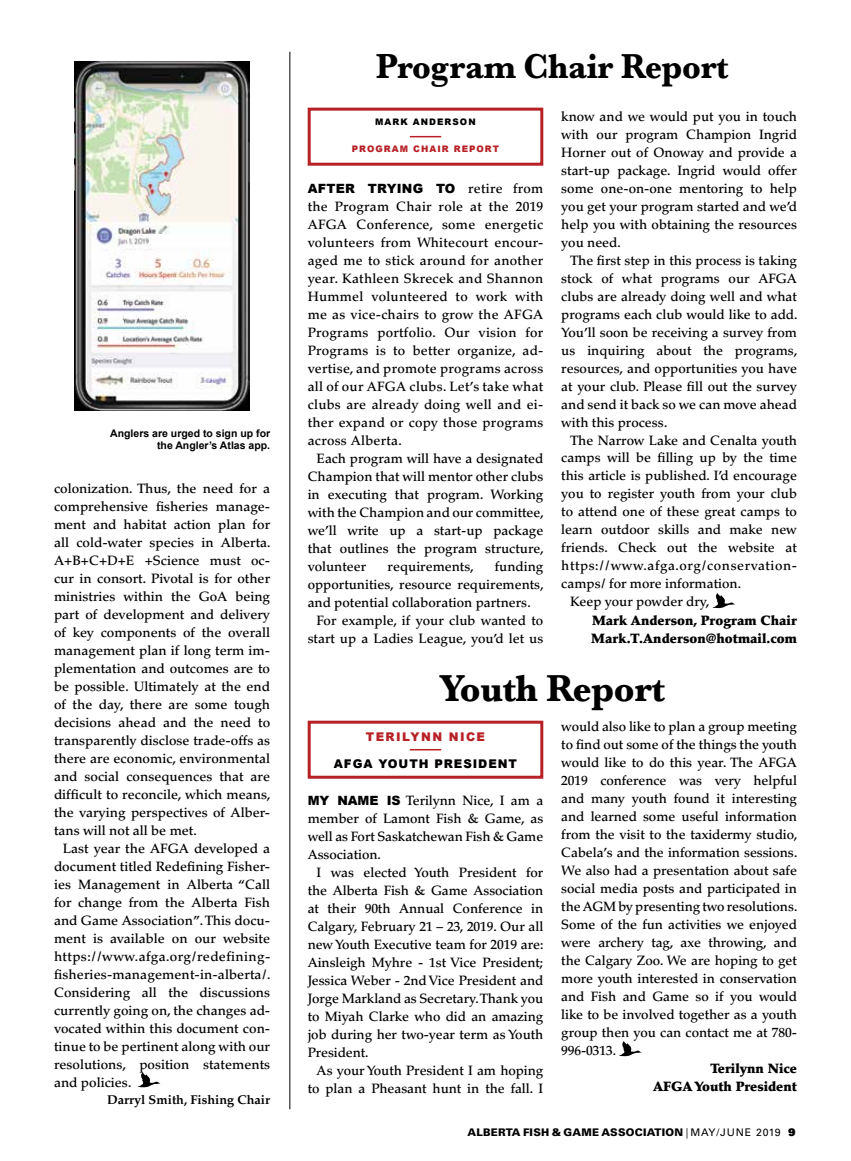
<style>
.page{position:relative;width:851px;height:1161px;background:#fff}
.page>*{position:absolute;margin:0;border:0;box-sizing:border-box;transform-origin:0 0}
.t1{font:700 39px "Baskerville";letter-spacing:-.01em;color:#000;scale:.95 1}
.t2{font:700 36px "Baskerville";letter-spacing:-.01em;color:#000;scale:.93 1}
.t3{font:500 13.5px/18px "Palatino LT Std";color:#000;text-align:justify}
.t4{font:900 13.5px/18px "Palatino LT Std";color:#000}
.t5{font:500 13.5px "Palatino LT Std";letter-spacing:.04em;color:#000}
.t6{font:700 12.75px "Palatino LT Std";color:#000}
.t7{font:900 12.75px "Arial";letter-spacing:.02em;color:#000}
.t8{font:900 12px "Arial";letter-spacing:.08em;color:#000}
.t9{font:900 12px "Arial";letter-spacing:.12em;color:#b72126}
.t10{font:700 10.5px/12px "Arial";color:#000;text-align:right}
.t11{font:900 10.5px "Univers LT Std";letter-spacing:.02em;color:#000}
.t12{font:900 9px "Arial";letter-spacing:.12em;color:#b72126}
.t13{font:900 9px "Arial";letter-spacing:.12em;color:#000}
.s1{font-family:"Palatino LT Std";font-weight:500;font-size:13.5px}
.s2{font-family:"Arial";font-weight:900;font-size:12.75px}
.s3{font-weight:400;font-stretch:condensed}
.s4{font-weight:400}
.s5{font-family:"Univers LT Std X Black";font-weight:400}
</style>
<div class="page">
<svg style="left:137px;top:1072px;width:24px;height:15px"></svg>
<img style="left:75px;top:61px;width:174px;height:350px">
<div style="left:308px;top:108px;width:235px;height:58px;background:#fff;border:3px solid #b72126"></div>
<hr style="left:410px;top:136px;width:31px;height:1px;background:#b72126">
<hr style="left:289px;top:52px;width:1px;height:1057px;background:#000">
<svg style="left:712px;top:593px;width:23px;height:15px"></svg>
<div style="left:308px;top:721px;width:235px;height:58px;background:#fff;border:3px solid #b72126"></div>
<hr style="left:410px;top:749px;width:31px;height:1px;background:#b72126">
<svg style="left:619px;top:1041px;width:23px;height:15px"></svg>
<p class="t10" style="left:110px;top:428px;width:161px">Anglers are urged to sign up for the Angler’s Atlas app.</p>
<p class="t3" style="left:54px;top:480px;width:218px">colonization. Thus, the need for a comprehensive fisheries manage&shy;ment and habitat action plan for all cold-water species in Alberta.<br>A+B+C+D+E +Science must oc&shy;cur in consort. Pivotal is for other ministries within the GoA being part of development and delivery of key components of the overall management plan if long term im&shy;plementation and outcomes are to be possible. Ultimately at the end of the day, there are some tough decisions ahead and the need to transparently disclose trade-offs as there are economic, environmental and social consequences that are difficult to reconcile, which means, the varying perspectives of Alber&shy;tans will not all be met.</p>
<p class="t3" style="left:54px;top:840px;width:218px;text-indent:9px">Last year the AFGA developed a document titled Redefining Fisher&shy;ies Management in Alberta “Call for change from the Alberta Fish and Game Association”. This docu&shy;ment is available on our website https://www.afga.org/redefining&shy;fisheries-management-in-alberta/.<br>Considering all the discussions currently going on, the changes ad&shy;vocated within this document con&shy;tinue to be pertinent along with our resolutions, position statements and policies.</p>
<p class="t6" style="left:107px;top:1092px;width:164px">Darryl Smith, Fishing Chair</p>
<h2 class="t2" style="left:376px;top:41px;width:380px">Program Chair Report</h2>
<p class="t3" style="left:561px;top:107px;width:237px">know and we would put you in touch with our program Champion Ingrid Horner out of Onoway and provide a start-up package. Ingrid would offer some one-on-one mentoring to help you get your program started and we’d help you with obtaining the resources you need.</p>
<p class="t3" style="left:561px;top:251px;width:238px;text-indent:9px">The first step in this process is taking stock of what programs our AFGA clubs are already doing well and what programs each club would like to add.<br>You’ll soon be receiving a survey from us inquiring about the programs, resources, and opportunities you have at your club. Please fill out the survey and send it back so we can move ahead with this process.</p>
<p class="t3" style="left:570px;top:431px;width:228px">The Narrow Lake and Cenalta youth</p>
<p class="t3" style="left:561px;top:449px;width:237px">camps will be filling up by the time</p>
<p class="t3" style="left:561px;top:467px;width:237px">this article is published. I’d encourage</p>
<p class="t3" style="left:561px;top:485px;width:237px">you to register youth from your club</p>
<p class="t3" style="left:561px;top:503px;width:237px">to attend one of these great camps to</p>
<p class="t3" style="left:561px;top:521px;width:237px">learn outdoor skills and make new</p>
<p class="t3" style="left:561px;top:539px;width:237px">friends. Check out the website at</p>
<p class="t5" style="left:561px;top:558px;width:237px">https://www.afga.org/conservation-</p>
<p class="t3" style="left:561px;top:575px;width:181px">camps/ for more information.</p>
<p class="t3" style="left:570px;top:593px;width:141px">Keep your powder dry,</p>
<p class="t4" style="left:591px;top:611px;width:207px">Mark Anderson, Program Chair<br>Mark.T.Anderson@hotmail.com</p>
<h1 class="t1" style="left:439px;top:661px;width:239px">Youth Report</h1>
<p class="t13" style="left:375px;top:116px;width:102px">MARK ANDERSON</p>
<p class="t12" style="left:352px;top:143px;width:149px">PROGRAM CHAIR REPORT</p>
<p class="t7" style="left:308px;top:179px;width:237px">AFTER TRYING TO <span class="s1">retire from</span></p>
<p class="t3" style="left:307px;top:197px;width:237px">the Program Chair role at the 2019<br>AFGA Conference, some energetic volunteers from Whitecourt encour&shy;aged me to stick around for another year. Kathleen Skrecek and Shannon Hummel volunteered to work with me as vice-chairs to grow the AFGA Programs portfolio. Our vision for Programs is to better organize, ad&shy;vertise, and promote programs across all of our AFGA clubs. Let’s take what clubs are already doing well and ei&shy;ther expand or copy those programs across Alberta.</p>
<p class="t3" style="left:308px;top:449px;width:237px;text-indent:9px">Each program will have a designated Champion that will mentor other clubs in executing that program. Working with the Champion and our committee, we’ll write up a start-up package that outlines the program structure, volunteer</p>
<p class="t3" style="left:387px;top:557px;width:88px">requirements,</p>
<p class="t3" style="left:495px;top:557px;width:50px">funding</p>
<p class="t3" style="left:308px;top:575px;width:237px">opportunities, resource requirements,</p>
<p class="t3" style="left:308px;top:593px;width:224px">and potential collaboration partners.</p>
<p class="t3" style="left:316px;top:611px;width:228px">For example, if your club wanted to</p>
<p class="t3" style="left:308px;top:629px;width:237px">start up a Ladies League, you’d let us</p>
<p class="t9" style="left:366px;top:728px;width:121px">TERILYNN NICE</p>
<p class="t8" style="left:334px;top:755px;width:185px">AFGA YOUTH PRESIDENT</p>
<p class="t3" style="left:308px;top:792px;width:237px"><span class="s2">MY NAME IS</span> Terilynn Nice, I am a member of Lamont Fish &amp; Game, as well as Fort Saskatchewan Fish &amp; Game Association.</p>
<p class="t3" style="left:308px;top:864px;width:237px;text-indent:9px">I was elected Youth President for the Alberta Fish &amp; Game Association at their 90th Annual Conference in Calgary, February 21 – 23, 2019. Our all new Youth Executive team for 2019 are:<br>Ainsleigh Myhre - 1st Vice President; Jessica Weber - 2nd Vice President and Jorge Markland as Secretary. Thank you to Miyah Clarke who did an amazing job during her two-year term as Youth President.</p>
<p class="t3" style="left:308px;top:1062px;width:237px;text-align:right">As your Youth President I am hoping to plan a Pheasant hunt in the fall. I</p>
<p class="t3" style="left:561px;top:717px;width:237px">would also like to plan a group meeting to find out some of the things the youth would like to do this year. The AFGA 2019 conference was very helpful and many youth found it interesting and learned some useful information from the visit to the taxidermy studio, Cabela’s and the information sessions.<br>We also had a presentation about safe social media posts and participated in the AGM by presenting two resolutions.<br>Some of the fun activities we enjoyed were archery tag, axe throwing, and the Calgary Zoo. We are hoping to get more youth interested in conservation and Fish and Game so if you would like to be involved together as a youth group then you can contact me at 780- 996-0313.</p>
<p class="t4" style="left:653px;top:1059px;width:145px;text-align:right">Terilynn Nice<br>AFGA Youth President</p>
<p class="t11" style="left:467px;top:1125px;width:329px">ALBERTA FISH &amp; GAME ASSOCIATION <span class="s3">|</span> <span class="s4">MAY/JUNE 2019</span> <span class="s5">9</span></p>
</div>
